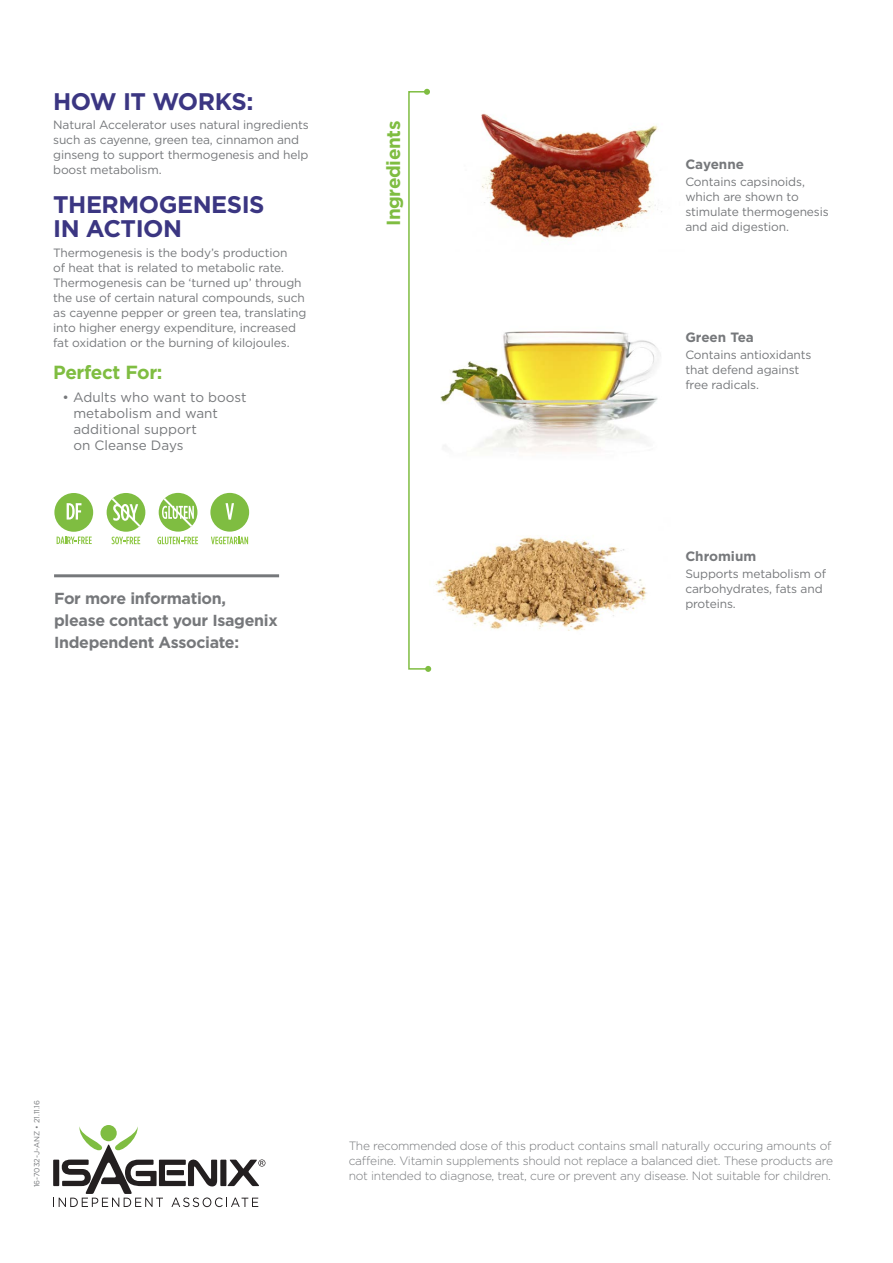
<style>
.page{position:relative;width:893px;height:1263px;background:#fff}
.page>*{position:absolute;margin:0;border:0;box-sizing:border-box;transform-origin:0 0}
.t1{font:700 24px/24.6px "Gotham";letter-spacing:-.02em;color:#3b3682}
.t2{font:700 19.05px "Gotham";letter-spacing:-.02em;color:#7fbd41}
.t3{font:700 16.05px/21.6px "Gotham";letter-spacing:-.02em;color:#76787b}
.t4{font:13.5px/16.2px "Gotham";color:#76787b}
.t5{font:700 13.5px "Gotham";color:#76787b}
.t6{font:12px/15px "Gotham";letter-spacing:-.01em;color:#76787b}
.t7{font:300 12px/15px "Gotham";letter-spacing:-.02em;color:#76787b}
.t8{font:7.5px "Gotham";color:#76787b}
</style>
<div class="page">
<img style="left:440px;top:331px;width:221px;height:121px">
<svg style="left:53px;top:1126px;width:212px;height:81px"></svg>
<hr style="left:54px;top:574px;width:225px;height:3px;background:#76787b">
<svg style="left:57px;top:536px;width:35px;height:8px"></svg>
<div style="left:54px;top:493px;width:39px;height:39px;background:#7fbd41;border-radius:50%"></div>
<svg style="left:67px;top:503px;width:14px;height:16px"></svg>
<svg style="left:112px;top:537px;width:28px;height:7px"></svg>
<div style="left:107px;top:493px;width:38px;height:39px;background:#7fbd41;border-radius:50%"></div>
<svg style="left:112px;top:498px;width:28px;height:29px"></svg>
<svg style="left:157px;top:537px;width:41px;height:7px"></svg>
<div style="left:159px;top:493px;width:38px;height:39px;background:#7fbd41;border-radius:50%"></div>
<svg style="left:162px;top:498px;width:32px;height:29px"></svg>
<div style="left:210px;top:493px;width:39px;height:39px;background:#7fbd41;border-radius:50%"></div>
<svg style="left:226px;top:503px;width:8px;height:17px"></svg>
<svg style="left:211px;top:537px;width:37px;height:7px"></svg>
<img style="left:435px;top:536px;width:212px;height:95px">
<img style="left:481px;top:113px;width:181px;height:128px">
<svg style="left:408px;top:89px;width:23px;height:583px"></svg>
<h1 class="t1" style="left:53px;top:89px;width:202px">HOW IT WORKS:</h1>
<p class="t6" style="left:53px;top:117px;width:257px">Natural Accelerator uses natural ingredients such as cayenne, green tea, cinnamon and ginseng to support thermogenesis and help boost metabolism.</p>
<h1 class="t1" style="left:53px;top:192px;width:213px">THERMOGENESIS<br>IN ACTION</h1>
<p class="t6" style="left:53px;top:245px;width:255px">Thermogenesis is the body’s production<br>of heat that is related to metabolic rate.<br>Thermogenesis can be ‘turned up’ through the use of certain natural compounds, such as cayenne pepper or green tea, translating into higher energy expenditure, increased fat oxidation or the burning of kilojoules.</p>
<h2 class="t2" style="left:53px;top:359px;width:111px">Perfect For:</h2>
<p class="t4" style="left:73px;top:388px;width:175px;text-indent:-11px">• Adults who want to boost metabolism and want additional support<br>on Cleanse Days</p>
<h3 class="t3" style="left:54px;top:588px;width:225px">For more information, please contact your Isagenix<br>Independent Associate:</h3>
<h2 class="t2" style="left:381px;top:226px;width:107px;rotate:-90deg">Ingredients</h2>
<p class="t5" style="left:685px;top:155px;width:60px">Cayenne</p>
<p class="t6" style="left:685px;top:174px;width:145px">Contains capsinoids, which are shown to stimulate thermogenesis and aid digestion.</p>
<p class="t5" style="left:685px;top:328px;width:70px">Green Tea</p>
<p class="t6" style="left:685px;top:347px;width:128px">Contains antioxidants that defend against free radicals.</p>
<p class="t5" style="left:685px;top:547px;width:72px">Chromium</p>
<p class="t6" style="left:685px;top:566px;width:143px">Supports metabolism of carbohydrates, fats and proteins.</p>
<p class="t8" style="left:32px;top:1187px;width:89px;rotate:-90deg">16-7032-J-ANZ • 21.11.16</p>
<p class="t7" style="left:349px;top:1138px;width:486px">The recommended dose of this product contains small naturally occuring amounts of caffeine. Vitamin supplements should not replace a balanced diet. These products are not intended to diagnose, treat, cure or prevent any disease. Not suitable for children.</p>
</div>
